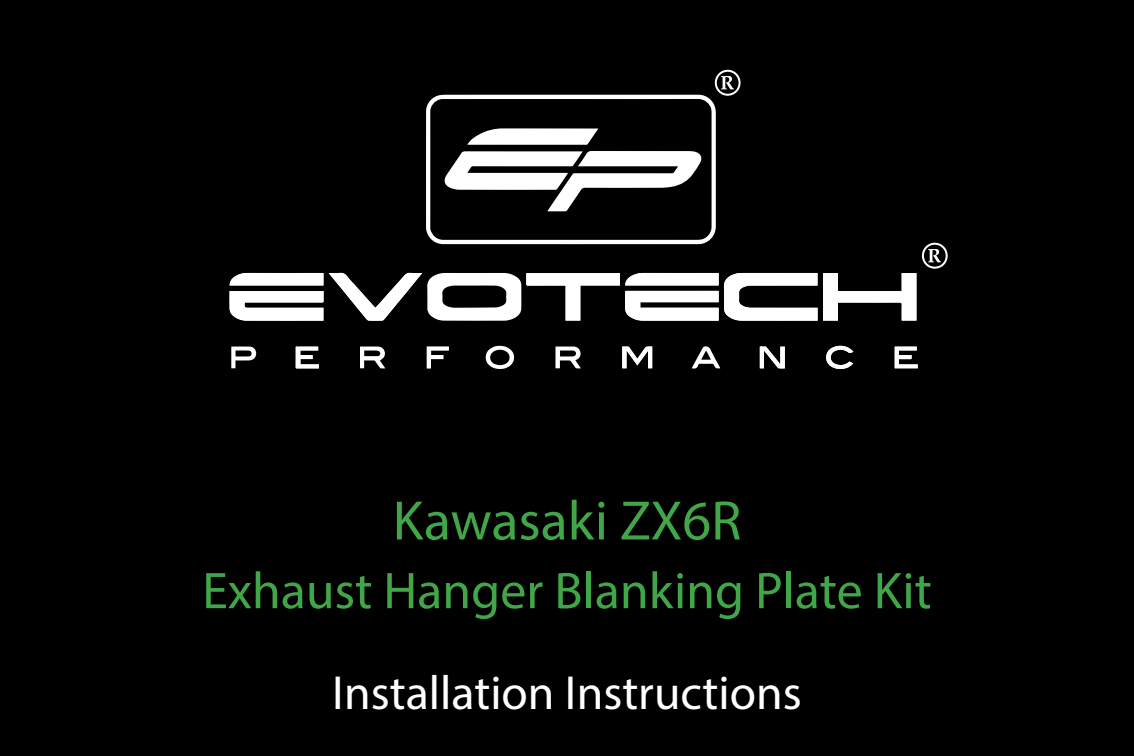
<style>
.page{position:relative;width:1134px;height:756px;background:#000}
.page>*{position:absolute;margin:0;border:0;box-sizing:border-box;transform-origin:0 0}
.t1{font:56px "Myriad Pro";color:#41a648}
.t2{font:52px "Myriad Pro";color:#41a648}
.t3{font:48px "Myriad Pro";color:#fff}
</style>
<div class="page">
<svg style="left:823px;top:273px;width:93px;height:48px"></svg>
<svg style="left:229px;top:273px;width:588px;height:48px"></svg>
<svg style="left:622px;top:346px;width:30px;height:22px"></svg>
<svg style="left:555px;top:346px;width:26px;height:22px"></svg>
<svg style="left:360px;top:346px;width:25px;height:22px"></svg>
<svg style="left:296px;top:347px;width:23px;height:21px"></svg>
<svg style="left:760px;top:346px;width:25px;height:22px"></svg>
<svg style="left:895px;top:347px;width:23px;height:21px"></svg>
<svg style="left:485px;top:346px;width:30px;height:23px"></svg>
<svg style="left:231px;top:346px;width:26px;height:22px"></svg>
<svg style="left:692px;top:346px;width:28px;height:23px"></svg>
<svg style="left:826px;top:345px;width:27px;height:24px"></svg>
<svg style="left:427px;top:347px;width:22px;height:21px"></svg>
<svg style="left:426px;top:95px;width:290px;height:149px"></svg>
<svg style="left:443px;top:151px;width:260px;height:60px"></svg>
<svg style="left:467px;top:128px;width:131px;height:17px"></svg>
<div style="left:715px;top:70px;width:26px;height:26px;border:2px solid #fff;border-radius:50%"></div>
<svg style="left:721px;top:76px;width:13px;height:13px"></svg>
<div style="left:922px;top:243px;width:26px;height:26px;border:2px solid #fff;border-radius:50%"></div>
<svg style="left:928px;top:249px;width:13px;height:13px"></svg>
<p class="t1" style="left:393px;top:486px;width:350px">Kawasaki ZX6R</p>
<p class="t2" style="left:202px;top:559px;width:731px">Exhaust Hanger Blanking Plate Kit</p>
<p class="t3" style="left:332px;top:663px;width:471px">Installation Instructions</p>
</div>
